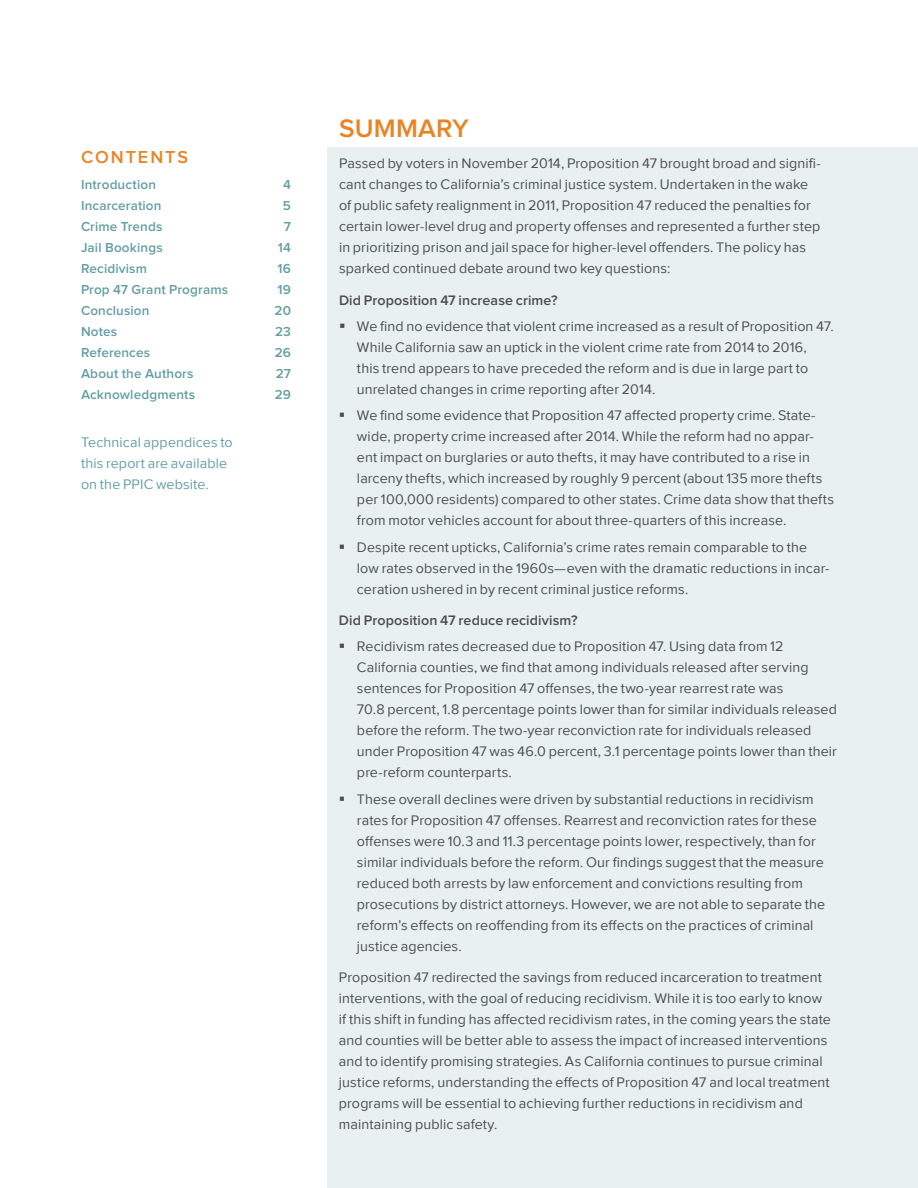
<style>
.page{position:relative;width:918px;height:1188px;background:#fff}
.page>*{position:absolute;margin:0;border:0;box-sizing:border-box;transform-origin:0 0}
.t1{font:600 26.25px "Proxima Nova";letter-spacing:.01em;color:#e98426}
.t2{font:600 18px "Proxima Nova";letter-spacing:.1em;color:#e98426}
.t3{font:14.25px/21px "Proxima Nova";letter-spacing:.01em;color:#4d4d4f}
.t4{font:600 14.25px "Proxima Nova";letter-spacing:.005em;color:#4d4d4f}
.t5{font:14.25px/21px "Proxima Nova";letter-spacing:.01em;color:#649ea5}
.t6{font:600 13.5px "Proxima Nova";letter-spacing:.01em;color:#649ea5}
</style>
<div class="page">
<div style="left:327px;top:147px;width:591px;height:1041px;background:#e8f0f0"></div>
<p class="t2" style="left:81px;top:149px;width:109px">CONTENTS</p>
<p class="t6" style="left:81px;top:179px;width:77px">Introduction</p>
<p class="t6" style="left:283px;top:179px;width:9px">4</p>
<p class="t6" style="left:81px;top:200px;width:82px">Incarceration</p>
<p class="t6" style="left:283px;top:200px;width:10px">5</p>
<p class="t6" style="left:81px;top:221px;width:83px">Crime Trends</p>
<p class="t6" style="left:284px;top:221px;width:9px">7</p>
<p class="t6" style="left:81px;top:242px;width:83px">Jail Bookings</p>
<p class="t6" style="left:278px;top:242px;width:15px">14</p>
<p class="t6" style="left:81px;top:263px;width:68px">Recidivism</p>
<p class="t6" style="left:277px;top:263px;width:15px">16</p>
<p class="t6" style="left:81px;top:284px;width:149px">Prop 47 Grant Programs</p>
<p class="t6" style="left:278px;top:284px;width:15px">19</p>
<p class="t6" style="left:81px;top:305px;width:70px">Conclusion</p>
<p class="t6" style="left:275px;top:305px;width:18px">20</p>
<p class="t6" style="left:81px;top:326px;width:38px">Notes</p>
<p class="t6" style="left:275px;top:326px;width:17px">23</p>
<p class="t6" style="left:81px;top:347px;width:71px">References</p>
<p class="t6" style="left:275px;top:347px;width:18px">26</p>
<p class="t6" style="left:81px;top:368px;width:114px">About the Authors</p>
<p class="t6" style="left:276px;top:368px;width:17px">27</p>
<p class="t6" style="left:81px;top:389px;width:116px">Acknowledgments</p>
<p class="t6" style="left:275px;top:389px;width:18px">29</p>
<p class="t5" style="left:81px;top:431px;width:153px">Technical appendices to this report are available on the PPIC website.</p>
<h1 class="t1" style="left:339px;top:116px;width:131px">SUMMARY</h1>
<p class="t3" style="left:339px;top:153px;width:483px">Passed by voters in November 2014, Proposition 47 brought broad and signifi&shy;cant changes to California’s criminal justice system. Undertaken in the wake of public safety realignment in 2011, Proposition 47 reduced the penalties for certain lower-level drug and property offenses and represented a further step in prioritizing prison and jail space for higher-level offenders. The policy has sparked continued debate around two key questions:</p>
<p class="t4" style="left:339px;top:294px;width:220px">Did Proposition 47 increase crime?</p>
<p class="t3" style="left:357px;top:315px;width:478px">We find no evidence that violent crime increased as a result of Proposition 47.<br>While California saw an uptick in the violent crime rate from 2014 to 2016,<br>this trend appears to have preceded the reform and is due in large part to unrelated changes in crime reporting after 2014.</p>
<p class="t3" style="left:357px;top:405px;width:479px">We find some evidence that Proposition 47 affected property crime. State&shy;wide, property crime increased after 2014. While the reform had no appar&shy;ent impact on burglaries or auto thefts, it may have contributed to a rise in larceny thefts, which increased by roughly 9 percent (about 135 more thefts per 100,000 residents) compared to other states. Crime data show that thefts from motor vehicles account for about three-quarters of this increase.</p>
<p class="t3" style="left:357px;top:536px;width:474px">Despite recent upticks, California’s crime rates remain comparable to the low rates observed in the 1960s—even with the dramatic reductions in incar&shy;ceration ushered in by recent criminal justice reforms.</p>
<p class="t4" style="left:339px;top:614px;width:240px">Did Proposition 47 reduce recidivism?</p>
<p class="t3" style="left:357px;top:636px;width:481px">Recidivism rates decreased due to Proposition 47. Using data from 12<br>California counties, we find that among individuals released after serving sentences for Proposition 47 offenses, the two-year rearrest rate was<br>70.8 percent, 1.8 percentage points lower than for similar individuals released before the reform. The two-year reconviction rate for individuals released under Proposition 47 was 46.0 percent, 3.1 percentage points lower than their pre-reform counterparts.</p>
<p class="t3" style="left:357px;top:788px;width:470px">These overall declines were driven by substantial reductions in recidivism rates for Proposition 47 offenses. Rearrest and reconviction rates for these offenses were 10.3 and 11.3 percentage points lower, respectively, than for similar individuals before the reform. Our findings suggest that the measure reduced both arrests by law enforcement and convictions resulting from prosecutions by district attorneys. However, we are not able to separate the reform’s effects on reoffending from its effects on the practices of criminal justice agencies.</p>
<p class="t3" style="left:339px;top:966px;width:493px">Proposition 47 redirected the savings from reduced incarceration to treatment interventions, with the goal of reducing recidivism. While it is too early to know if this shift in funding has affected recidivism rates, in the coming years the state and counties will be better able to assess the impact of increased interventions and to identify promising strategies. As California continues to pursue criminal justice reforms, understanding the effects of Proposition 47 and local treatment programs will be essential to achieving further reductions in recidivism and maintaining public safety.</p>
</div>
